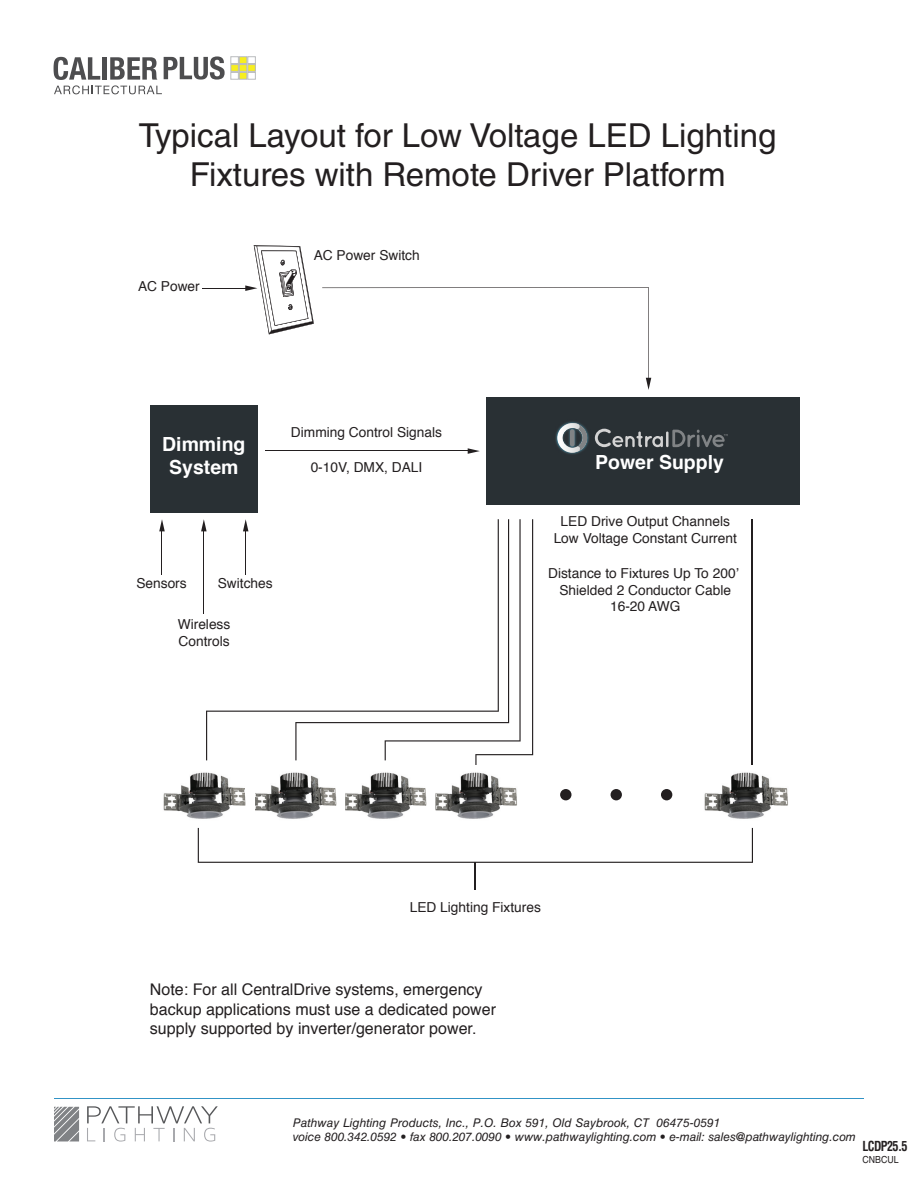
<style>
.page{position:relative;width:918px;height:1188px;background:#fff}
.page>*{position:absolute;margin:0;border:0;box-sizing:border-box;transform-origin:0 0}
.t1{font:33px/39.6px "Helvetica LT Std";color:#231f20;text-align:center}
.t2{font:700 19.5px/23.4px "Helvetica";color:#fff;text-align:center}
.t3{font:16.05px/19.2px "Helvetica";color:#231f20}
.t4{font:13.8px/16.5px "Helvetica";color:#231f20;text-align:center}
.t5{font:700 condensed 13.5px "Helvetica LT Std";letter-spacing:-.05em;color:#231f20;scale:.9 1}
.t6{font:italic 12px/13.5px "Helvetica LT Std";letter-spacing:-.005em;color:#231f20}
.t7{font:9.75px "Helvetica LT Std";color:#231f20;scale:.9 1}
.t8{font:700 7.05px "Quicksand";color:#808385}
</style>
<div class="page">
<div style="left:239px;top:57px;width:8px;height:7px;background:#f7ee1f"></div>
<div style="left:239px;top:57px;width:8px;height:7px;border:1px solid #babcbe"></div>
<div style="left:239px;top:72px;width:8px;height:7px;background:#f7ee1f"></div>
<div style="left:239px;top:72px;width:8px;height:7px;border:1px solid #babcbe"></div>
<div style="left:239px;top:65px;width:8px;height:6px;background:#f7ee1f"></div>
<div style="left:239px;top:64px;width:8px;height:8px;border:1px solid #babcbe"></div>
<div style="left:248px;top:57px;width:8px;height:7px;border:1px solid #babcbe"></div>
<div style="left:248px;top:72px;width:8px;height:7px;border:1px solid #babcbe"></div>
<div style="left:248px;top:65px;width:7px;height:6px;background:#f7ee1f"></div>
<div style="left:248px;top:64px;width:8px;height:8px;border:1px solid #babcbe"></div>
<div style="left:231px;top:57px;width:8px;height:7px;border:1px solid #babcbe"></div>
<div style="left:231px;top:72px;width:8px;height:7px;border:1px solid #babcbe"></div>
<div style="left:231px;top:65px;width:7px;height:6px;background:#f7ee1f"></div>
<div style="left:231px;top:64px;width:8px;height:8px;border:1px solid #babcbe"></div>
<svg style="left:54px;top:56px;width:171px;height:38px"></svg>
<svg style="left:87px;top:1106px;width:131px;height:36px"></svg>
<svg style="left:54px;top:1107px;width:25px;height:34px"></svg>
<hr style="left:55px;top:1098px;width:809px;height:1px;background:#3193c6">
<div style="left:486px;top:397px;width:314px;height:108px;background:#293034"></div>
<div style="left:150px;top:405px;width:108px;height:108px;background:#293034"></div>
<img style="left:163px;top:760px;width:354px;height:75px">
<img style="left:245px;top:760px;width:10px;height:68px">
<img style="left:335px;top:760px;width:10px;height:68px">
<img style="left:425px;top:765px;width:10px;height:63px">
<img style="left:704px;top:755px;width:84px;height:73px">
<hr style="left:202px;top:288px;width:49px;height:1px;background:#231f20">
<svg style="left:245px;top:245px;width:69px;height:89px"></svg>
<hr style="left:162px;top:525px;width:1px;height:50px;background:#231f20">
<svg style="left:159px;top:519px;width:6px;height:12px"></svg>
<hr style="left:203px;top:525px;width:1px;height:89px;background:#231f20">
<svg style="left:201px;top:519px;width:5px;height:12px"></svg>
<hr style="left:265px;top:451px;width:203px;height:1px;background:#231f20">
<svg style="left:468px;top:448px;width:12px;height:6px"></svg>
<svg style="left:322px;top:287px;width:329px;height:103px"></svg>
<svg style="left:206px;top:519px;width:89px;height:241px"></svg>
<svg style="left:295px;top:710px;width:90px;height:50px"></svg>
<svg style="left:385px;top:519px;width:148px;height:246px"></svg>
<svg style="left:198px;top:828px;width:555px;height:62px"></svg>
<hr style="left:752px;top:519px;width:1px;height:246px;background:#231f20">
<img style="left:555px;top:421px;width:34px;height:33px">
<svg style="left:557px;top:423px;width:30px;height:30px"></svg>
<svg style="left:595px;top:429px;width:68px;height:18px"></svg>
<hr style="left:666px;top:432px;width:3px;height:15px;background:#d3d3d3">
<svg style="left:672px;top:430px;width:53px;height:17px"></svg>
<div style="left:560px;top:789px;width:11px;height:11px;background:#231f20;border-radius:50%"></div>
<div style="left:611px;top:789px;width:11px;height:11px;background:#231f20;border-radius:50%"></div>
<div style="left:661px;top:789px;width:11px;height:11px;background:#231f20;border-radius:50%"></div>
<h1 class="t1" style="left:139px;top:115px;width:639px">Typical Layout for Low Voltage LED Lighting<br>Fixtures with Remote Driver Platform</h1>
<p class="t4" style="left:138px;top:279px;width:63px">AC Power</p>
<p class="t4" style="left:314px;top:247px;width:108px">AC Power Switch</p>
<h2 class="t2" style="left:162px;top:432px;width:85px">Dimming<br>System</h2>
<p class="t4" style="left:291px;top:424px;width:153px">Dimming Control Signals</p>
<p class="t4" style="left:311px;top:459px;width:113px">0-10V, DMX, DALI</p>
<p class="t4" style="left:218px;top:575px;width:56px">Switches</p>
<p class="t4" style="left:178px;top:617px;width:54px;text-align:left">Wireless<br>Controls</p>
<p class="t4" style="left:136px;top:575px;width:52px">Sensors</p>
<p class="t8" style="left:724px;top:432px;width:6px">™</p>
<h2 class="t2" style="left:595px;top:451px;width:130px">Power Supply</h2>
<p class="t4" style="left:554px;top:513px;width:185px">LED Drive Output Channels<br>Low Voltage Constant Current</p>
<p class="t4" style="left:548px;top:566px;width:192px">Distance to Fixtures Up To 200’<br>Shielded 2 Conductor Cable<br>16-20 AWG</p>
<p class="t4" style="left:410px;top:899px;width:133px">LED Lighting Fixtures</p>
<p class="t3" style="left:150px;top:981px;width:348px">Note: For all CentralDrive systems, emergency backup applications must use a dedicated power supply supported by inverter/generator power.</p>
<p class="t6" style="left:293px;top:1116px;width:565px">Pathway Lighting Products, Inc., P.O. Box 591, Old Saybrook, CT 06475-0591<br>voice 800.342.0592 • fax 800.207.0090 • www.pathwaylighting.com • e-mail: sales@pathwaylighting.com</p>
<p class="t5" style="left:863px;top:1138px;width:52px">LCDP25.5</p>
<p class="t7" style="left:863px;top:1154px;width:42px">CNBCUL</p>
</div>
